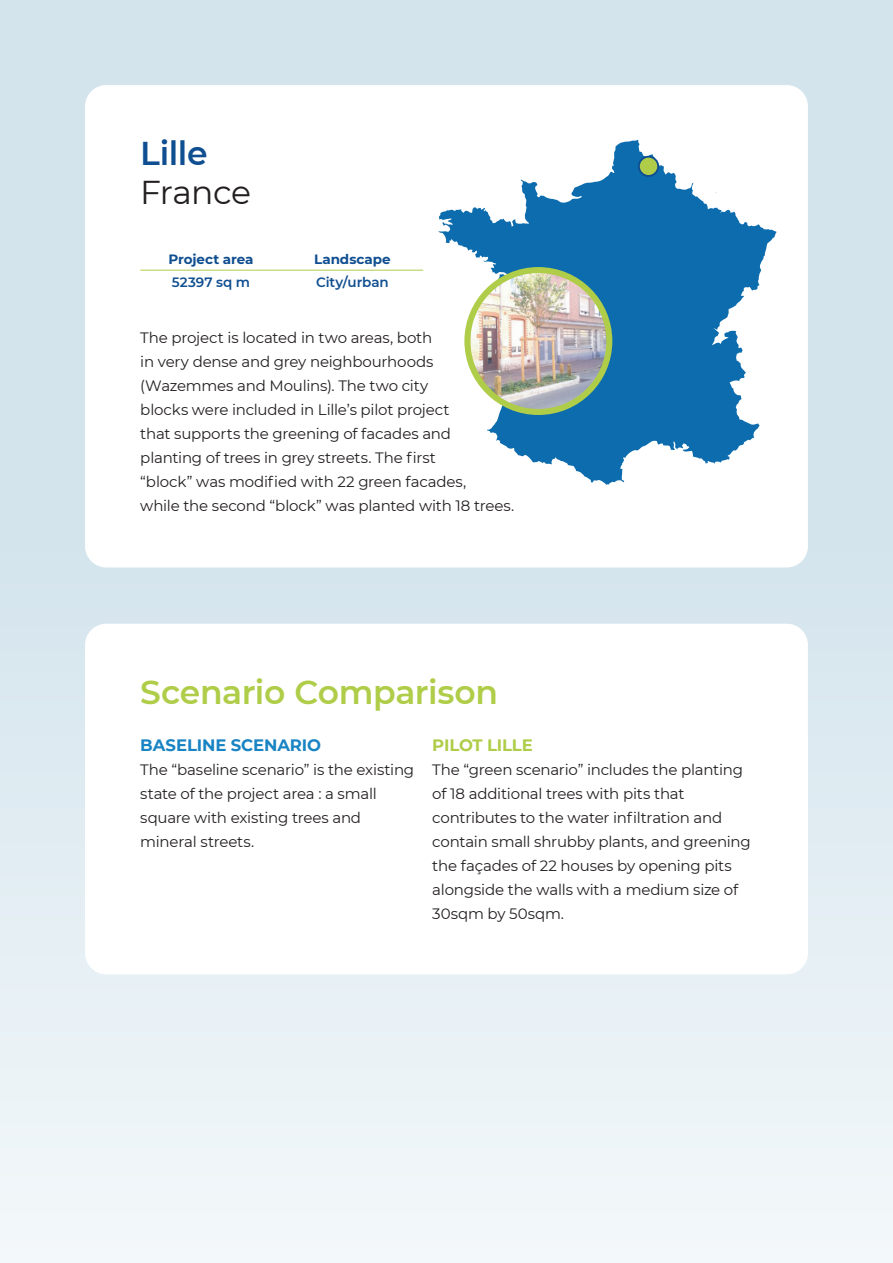
<style>
.page{position:relative;width:893px;height:1263px;background:#fff}
.page>*{position:absolute;margin:0;border:0;box-sizing:border-box;transform-origin:0 0}
.t1{font:600 33px "Montserrat";letter-spacing:-.01em;color:#afcd48}
.t2{font:33px "Montserrat";letter-spacing:-.015em;color:#231f20}
.t3{font:600 33px "Montserrat";letter-spacing:-.01em;color:#0f4e90}
.t4{font:700 16.5px "Montserrat";letter-spacing:-.005em;color:#1984c3}
.t5{font:700 16.5px "Montserrat";letter-spacing:-.015em;color:#afcd48}
.t6{font:15px/24px "Montserrat";letter-spacing:-.015em;color:#231f20}
.t7{font:700 13.5px "Montserrat";letter-spacing:-.005em;color:#0f4e90}
.t8{font:600 13.5px "Montserrat";color:#0f4e90}
</style>
<div class="page">
<div style="left:0;top:0;width:893px;height:1263px;background:linear-gradient(to bottom,#cbdfea,#eef4f8)"></div>
<div style="left:85px;top:85px;width:723px;height:482px;background:#fff;border-radius:21px"></div>
<hr style="left:140px;top:270px;width:142px;height:1px;background:#afcd48">
<hr style="left:282px;top:270px;width:141px;height:1px;background:#afcd48">
<div style="left:85px;top:624px;width:723px;height:350px;background:#fff;border-radius:21px"></div>
<svg style="left:438px;top:139px;width:339px;height:346px;fill:#0d6cad"></svg>
<img style="left:467px;top:270px;width:142px;height:142px;border-radius:71px">
<div style="left:464px;top:267px;width:148px;height:148px;border:6px solid #afcd48;border-radius:50%"></div>
<div style="left:639px;top:157px;width:19px;height:19px;background:#afcd48;border-radius:50%"></div>
<div style="left:638px;top:156px;width:21px;height:21px;border:2px solid #0f4e90;border-radius:50%"></div>
<h1 class="t3" style="left:140px;top:130px;width:69px">Lille</h1>
<h1 class="t2" style="left:140px;top:170px;width:112px">France</h1>
<p class="t7" style="left:168px;top:249px;width:87px">Project area</p>
<p class="t7" style="left:314px;top:249px;width:78px">Landscape</p>
<p class="t8" style="left:172px;top:273px;width:80px">52397 sq m</p>
<p class="t8" style="left:316px;top:273px;width:74px">City/urban</p>
<p class="t6" style="left:140px;top:325px;width:375px">The project is located in two areas, both<br>in very dense and grey neighbourhoods (Wazemmes and Moulins). The two city<br>blocks were included in Lille’s pilot project<br>that supports the greening of facades and planting of trees in grey streets. The first<br>“block” was modified with 22 green facades,<br>while the second “block” was planted with 18 trees.</p>
<h1 class="t1" style="left:140px;top:668px;width:359px">Scenario Comparison</h1>
<p class="t4" style="left:140px;top:733px;width:182px">BASELINE SCENARIO</p>
<p class="t6" style="left:140px;top:757px;width:275px">The “baseline scenario” is the existing state of the project area : a small square with existing trees and mineral streets.</p>
<p class="t5" style="left:432px;top:733px;width:102px">PILOT LILLE</p>
<p class="t6" style="left:432px;top:757px;width:320px">The “green scenario” includes the planting of 18 additional trees with pits that contributes to the water infiltration and contain small shrubby plants, and greening the façades of 22 houses by opening pits alongside the walls with a medium size of 30sqm by 50sqm.</p>
</div>
